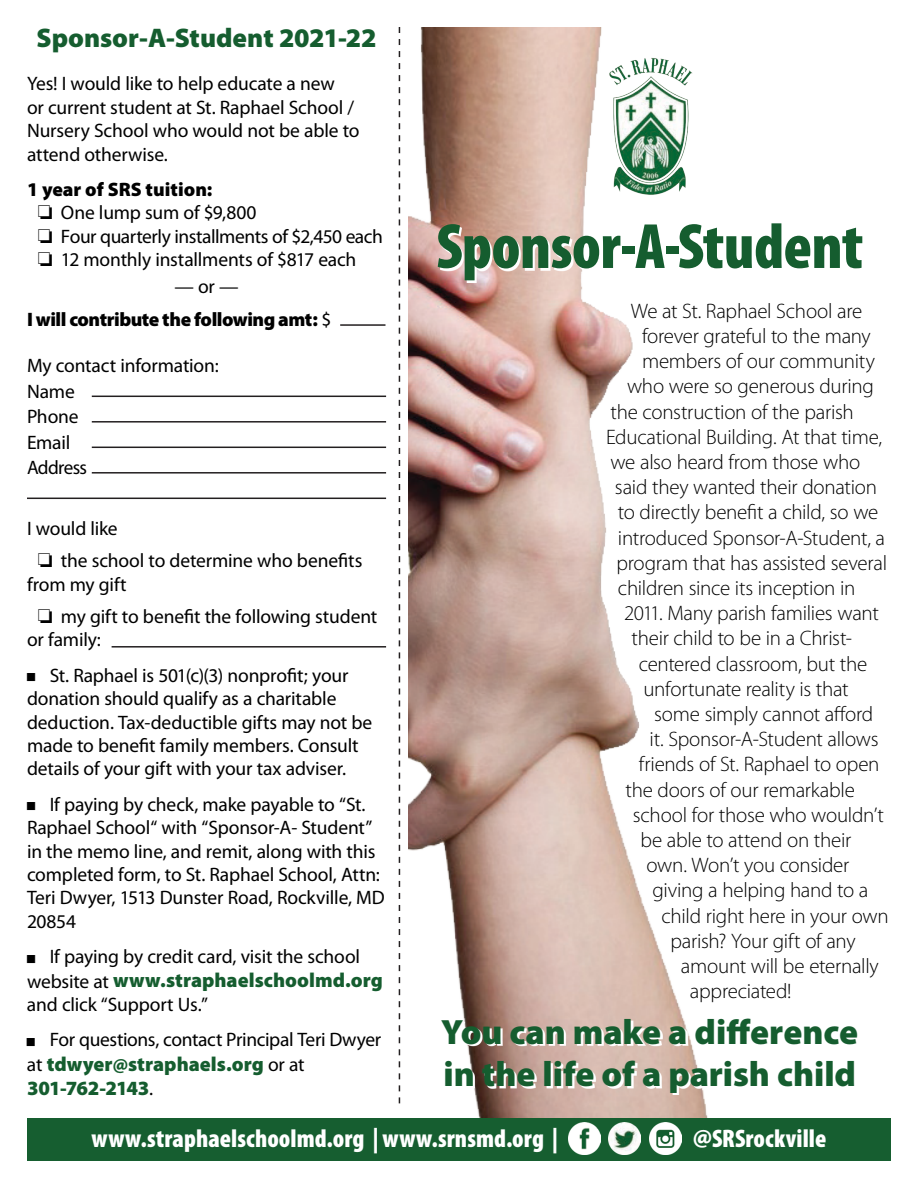
<style>
.page{position:relative;width:918px;height:1188px;background:#fff}
.page>*{position:absolute;margin:0;border:0;box-sizing:border-box;transform-origin:0 0}
.t1{font:900 condensed 64.5px "Myriad Pro";letter-spacing:-.01em;color:#155d2f}
.t2{font:900 35.25px "Myriad Pro";color:#155d2f}
.t3{font:900 27px "Myriad Pro";color:#155d2f}
.t4{font:900 condensed 25.5px "Myriad Pro";letter-spacing:.005em;color:#fff}
.t5{font:300 21px "Myriad Pro";letter-spacing:-.015em;color:#000}
.t6{font:900 20.25px "Myriad Pro";color:#155d2f}
.t7{font:900 20.25px "Myriad Pro";letter-spacing:-.04em;color:#155d2f}
.t8{font:19.5px/23.4px "Myriad Pro";letter-spacing:-.01em;color:#000}
.t9{font:900 19.5px "Myriad Pro";letter-spacing:-.025em;color:#000}
.t10{font:900 19.5px "Myriad Pro";color:#000}
.t11{font:19.5px "Myriad Pro";letter-spacing:-.035em;color:#000}
.s1{font-weight:400}
.s2{font-weight:400;font-size:19.5px;color:#000}
.s3{font-stretch:normal}
</style>
<div class="page">
<img style="left:409px;top:27px;width:302px;height:1134px">
<svg style="left:399px;top:27px;width:1px;height:1076px"></svg>
<hr style="left:340px;top:324px;width:46px;height:2px;background:#231f20">
<hr style="left:92px;top:396px;width:294px;height:1px;background:#231f20">
<hr style="left:92px;top:421px;width:294px;height:2px;background:#231f20">
<hr style="left:92px;top:472px;width:294px;height:2px;background:#231f20">
<hr style="left:92px;top:447px;width:294px;height:1px;background:#231f20">
<hr style="left:27px;top:498px;width:359px;height:1px;background:#231f20">
<hr style="left:112px;top:646px;width:274px;height:2px;background:#231f20">
<svg style="left:440px;top:226px;width:271px;height:57px"></svg>
<svg style="left:444px;top:1021px;width:267px;height:74px"></svg>
<img style="left:609px;top:49px;width:85px;height:151px">
<div style="left:27px;top:1118px;width:864px;height:42px;background:#165e30"></div>
<img style="left:568px;top:1123px;width:32px;height:32px">
<img style="left:609px;top:1123px;width:32px;height:32px">
<img style="left:650px;top:1123px;width:32px;height:32px">
<p class="t3" style="left:37px;top:23px;width:341px">Sponsor-A-Student 2021-22</p>
<p class="t8" style="left:27px;top:73px;width:334px">Yes! I would like to help educate a new<br>or current student at St. Raphael School / Nursery School who would not be able to attend otherwise.</p>
<p class="t10" style="left:27px;top:178px;width:187px">1 year of SRS tuition:</p>
<p class="t8" style="left:38px;top:202px;width:220px">□ One lump sum of $9,800</p>
<p class="t8" style="left:38px;top:225px;width:347px">□ Four quarterly installments of $2,450 each</p>
<p class="t8" style="left:38px;top:248px;width:320px">□ 12 monthly installments of $817 each</p>
<p class="t8" style="left:174px;top:275px;width:66px">— or —</p>
<p class="t9" style="left:27px;top:308px;width:306px">I will contribute the following amt: <span class="s1">$</span></p>
<p class="t8" style="left:27px;top:355px;width:193px">My contact information:</p>
<p class="t8" style="left:27px;top:380px;width:49px">Name</p>
<p class="t8" style="left:27px;top:406px;width:53px">Phone</p>
<p class="t8" style="left:27px;top:431px;width:45px">Email</p>
<p class="t11" style="left:27px;top:457px;width:62px">Address</p>
<p class="t1" style="left:436px;top:211px;width:429px">Sponsor-A-Student</p>
<p class="t5" style="left:631px;top:299px;width:233px">We at St. Raphael School are</p>
<p class="t5" style="left:642px;top:325px;width:230px">forever grateful to the many</p>
<p class="t5" style="left:642px;top:350px;width:235px">members of our community</p>
<p class="t5" style="left:627px;top:375px;width:248px">who were so generous during</p>
<p class="t5" style="left:610px;top:400px;width:245px">the construction of the parish</p>
<p class="t5" style="left:606px;top:425px;width:277px">Educational Building. At that time,</p>
<p class="t5" style="left:610px;top:451px;width:251px">we also heard from those who</p>
<p class="t5" style="left:615px;top:476px;width:264px">said they wanted their donation</p>
<p class="t5" style="left:618px;top:501px;width:262px">to directly benefit a child, so we</p>
<p class="t5" style="left:618px;top:526px;width:269px">introduced Sponsor-A-Student, a</p>
<p class="t5" style="left:617px;top:551px;width:272px">program that has assisted several</p>
<p class="t5" style="left:618px;top:577px;width:239px">children since its inception in</p>
<p class="t5" style="left:624px;top:602px;width:256px">2011. Many parish families want</p>
<p class="t5" style="left:632px;top:627px;width:222px">their child to be in a Christ-</p>
<p class="t5" style="left:639px;top:652px;width:230px">centered classroom, but the</p>
<p class="t5" style="left:643px;top:677px;width:207px">unfortunate reality is that</p>
<p class="t5" style="left:654px;top:703px;width:221px">some simply cannot afford</p>
<p class="t5" style="left:650px;top:728px;width:231px">it. Sponsor-A-Student allows</p>
<p class="t5" style="left:639px;top:753px;width:242px">friends of St. Raphael to open</p>
<p class="t5" style="left:625px;top:778px;width:231px">the doors of our remarkable</p>
<p class="t5" style="left:633px;top:803px;width:252px">school for those who wouldn’t</p>
<p class="t5" style="left:640px;top:829px;width:212px">be able to attend on their</p>
<p class="t5" style="left:646px;top:854px;width:204px">own. Won’t you consider</p>
<p class="t5" style="left:652px;top:879px;width:218px">giving a helping hand to a</p>
<p class="t5" style="left:662px;top:904px;width:229px">child right here in your own</p>
<p class="t5" style="left:670px;top:929px;width:187px">parish? Your gift of any</p>
<p class="t5" style="left:681px;top:955px;width:199px">amount will be eternally</p>
<p class="t5" style="left:690px;top:980px;width:103px">appreciated!</p>
<p class="t8" style="left:27px;top:517px;width:92px">I would like</p>
<p class="t8" style="left:27px;top:549px;width:337px;text-indent:11px">□ the school to determine who benefits from my gift</p>
<p class="t8" style="left:27px;top:605px;width:352px;text-indent:11px">□ my gift to benefit the following student or family:</p>
<p class="t8" style="left:27px;top:664px;width:347px">▖ St. Raphael is 501(c)(3) nonprofit; your donation should qualify as a charitable deduction. Tax-deductible gifts may not be made to benefit family members. Consult details of your gift with your tax adviser.</p>
<p class="t8" style="left:27px;top:793px;width:359px">▖ If paying by check, make payable to “St.<br>Raphael School“ with “Sponsor-A- Student” in the memo line, and remit, along with this completed form, to St. Raphael School, Attn:<br>Teri Dwyer, 1513 Dunster Road, Rockville, MD 20854</p>
<p class="t8" style="left:27px;top:945px;width:335px">▖ If paying by credit card, visit the school</p>
<p class="t6" style="left:27px;top:969px;width:357px"><span class="s2">website at</span> www.straphaelschoolmd.org</p>
<p class="t8" style="left:27px;top:993px;width:182px">and click “Support Us.”</p>
<p class="t8" style="left:27px;top:1028px;width:356px">▖ For questions, contact Principal Teri Dwyer</p>
<p class="t6" style="left:27px;top:1052px;width:279px"><span class="s2">at</span> tdwyer@straphaels.org <span class="s2">or at</span></p>
<p class="t7" style="left:27px;top:1077px;width:128px">301-762-2143<span class="s2">.</span></p>
<p class="t2" style="left:441px;top:1012px;width:418px">You can make a difference</p>
<p class="t2" style="left:443px;top:1054px;width:414px">in the life of a parish child</p>
<p class="t4" style="left:92px;top:1124px;width:468px">www.straphaelschoolmd.org | www.srnsmd.org |</p>
<p class="t4" style="left:692px;top:1124px;width:135px"><span class="s3">@</span>SRSrockville</p>
</div>
